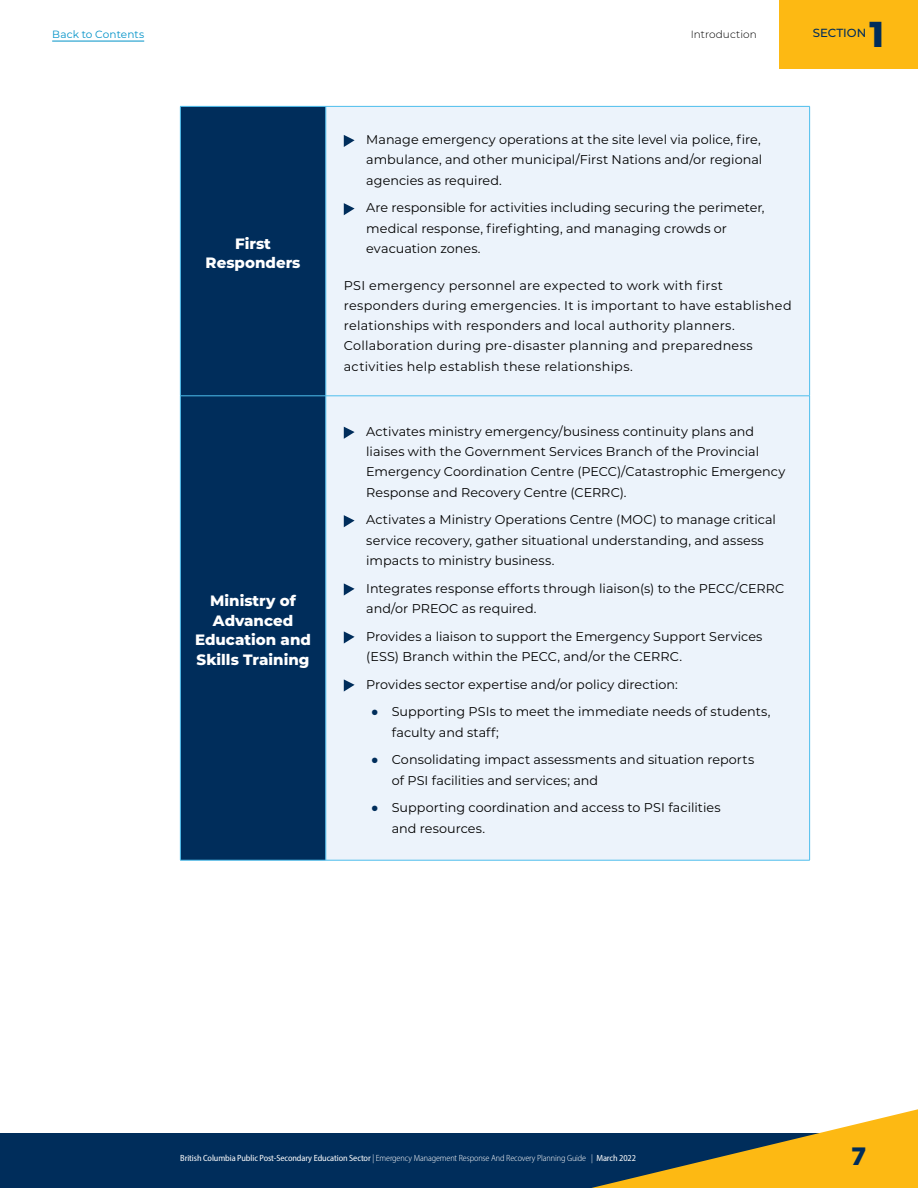
<style>
.page{position:relative;width:918px;height:1188px;background:#fff}
.page>*{position:absolute;margin:0;border:0;box-sizing:border-box;transform-origin:0 0}
.t1{font:800 36px "Montserrat";color:#002d5b}
.t2{font:900 27px "Myriad Pro";color:#002d5b}
.t3{font:800 15px/19.5px "Montserrat";color:#fff;text-align:center}
.t4{font:12.75px/20.2px "Montserrat";letter-spacing:.005em;color:#000}
.t5{font:12.75px/20.2px "Montserrat";letter-spacing:.025em;color:#000}
.t6{font:500 11.7px "Montserrat";color:#002d5b}
.t7{font:10.5px "Montserrat";letter-spacing:.01em;color:#0092c8}
.t8{font:300 10.5px "Montserrat";letter-spacing:.005em;color:#000}
.t9{font:semi-condensed 9px "Myriad Pro";letter-spacing:-.01em;color:#fff}
.s1{font-size:36px;color:#002d5b}
.s2{font-weight:300}
</style>
<div class="page">
<div style="left:0;top:1133px;width:918px;height:55px;background:#002d5b"></div>
<svg style="left:591px;top:1109px;width:327px;height:79px"></svg>
<hr style="left:52px;top:41px;width:92px;height:1px;background:#0092c8">
<div style="left:181px;top:107px;width:145px;height:753px;background:#002d5b"></div>
<div style="left:327px;top:107px;width:482px;height:753px;background:#ecf3fb"></div>
<hr style="left:180px;top:106px;width:146px;height:1px;background:#4dbeed">
<hr style="left:180px;top:107px;width:1px;height:289px;background:#4dbeed">
<hr style="left:326px;top:106px;width:484px;height:1px;background:#4dbeed">
<hr style="left:326px;top:107px;width:1px;height:289px;background:#4dbeed">
<hr style="left:809px;top:107px;width:1px;height:289px;background:#4dbeed">
<hr style="left:180px;top:396px;width:146px;height:1px;background:#4dbeed">
<hr style="left:180px;top:396px;width:1px;height:464px;background:#4dbeed">
<hr style="left:326px;top:396px;width:484px;height:1px;background:#4dbeed">
<hr style="left:326px;top:396px;width:1px;height:464px;background:#4dbeed">
<hr style="left:809px;top:396px;width:1px;height:464px;background:#4dbeed">
<hr style="left:180px;top:860px;width:146px;height:1px;background:#4dbeed">
<hr style="left:326px;top:860px;width:484px;height:1px;background:#4dbeed">
<svg style="left:344px;top:135px;width:11px;height:12px"></svg>
<svg style="left:344px;top:203px;width:11px;height:12px"></svg>
<svg style="left:344px;top:427px;width:11px;height:12px"></svg>
<svg style="left:344px;top:515px;width:11px;height:12px"></svg>
<svg style="left:344px;top:583px;width:11px;height:13px"></svg>
<svg style="left:344px;top:631px;width:11px;height:13px"></svg>
<svg style="left:344px;top:679px;width:11px;height:13px"></svg>
<div style="left:779px;top:0;width:139px;height:69px;background:#fdb913"></div>
<p class="t7" style="left:52px;top:27px;width:94px">Back to Contents</p>
<p class="t8" style="left:691px;top:27px;width:68px">Introduction</p>
<p class="t6" style="left:813px;top:25px;width:55px">SECTION</p>
<h1 class="t1" style="left:870px;top:8px;width:16px">1</h1>
<p class="t3" style="left:206px;top:233px;width:96px">First<br>Responders</p>
<p class="t3" style="left:195px;top:590px;width:118px">Ministry of<br>Advanced<br>Education and<br>Skills Training</p>
<p class="t4" style="left:366px;top:129px;width:398px">Manage emergency operations at the site level via police, fire, ambulance, and other municipal/First Nations and/or regional agencies as required.</p>
<p class="t4" style="left:366px;top:197px;width:400px">Are responsible for activities including securing the perimeter, medical response, firefighting, and managing crowds or evacuation zones.</p>
<p class="t5" style="left:344px;top:274px;width:449px">PSI emergency personnel are expected to work with first responders during emergencies. It is important to have established relationships with responders and local authority planners.<br>Collaboration during pre-disaster planning and preparedness activities help establish these relationships.</p>
<p class="t4" style="left:366px;top:421px;width:420px">Activates ministry emergency/business continuity plans and liaises with the Government Services Branch of the Provincial Emergency Coordination Centre (PECC)/Catastrophic Emergency Response and Recovery Centre (CERRC).</p>
<p class="t4" style="left:366px;top:509px;width:411px">Activates a Ministry Operations Centre (MOC) to manage critical service recovery, gather situational understanding, and assess impacts to ministry business.</p>
<p class="t4" style="left:366px;top:577px;width:420px">Integrates response efforts through liaison(s) to the PECC/CERRC and/or PREOC as required.</p>
<p class="t4" style="left:366px;top:625px;width:398px">Provides a liaison to support the Emergency Support Services (ESS) Branch within the PECC, and/or the CERRC.</p>
<p class="t4" style="left:366px;top:673px;width:313px">Provides sector expertise and/or policy direction:</p>
<p class="t4" style="left:392px;top:701px;width:380px;text-indent:-22px"><span class="s1">•</span> Supporting PSIs to meet the immediate needs of students, faculty and staff;</p>
<p class="t4" style="left:392px;top:749px;width:364px;text-indent:-22px"><span class="s1">•</span> Consolidating impact assessments and situation reports of PSI facilities and services; and</p>
<p class="t4" style="left:392px;top:797px;width:330px;text-indent:-22px"><span class="s1">•</span> Supporting coordination and access to PSI facilities and resources.</p>
<p class="t9" style="left:180px;top:1153px;width:457px">British Columbia Public Post-Secondary Education Sector <span class="s2">| Emergency Management Response And Recovery Planning Guide |</span> March 2022</p>
<h2 class="t2" style="left:851px;top:1138px;width:17px">7</h2>
</div>
